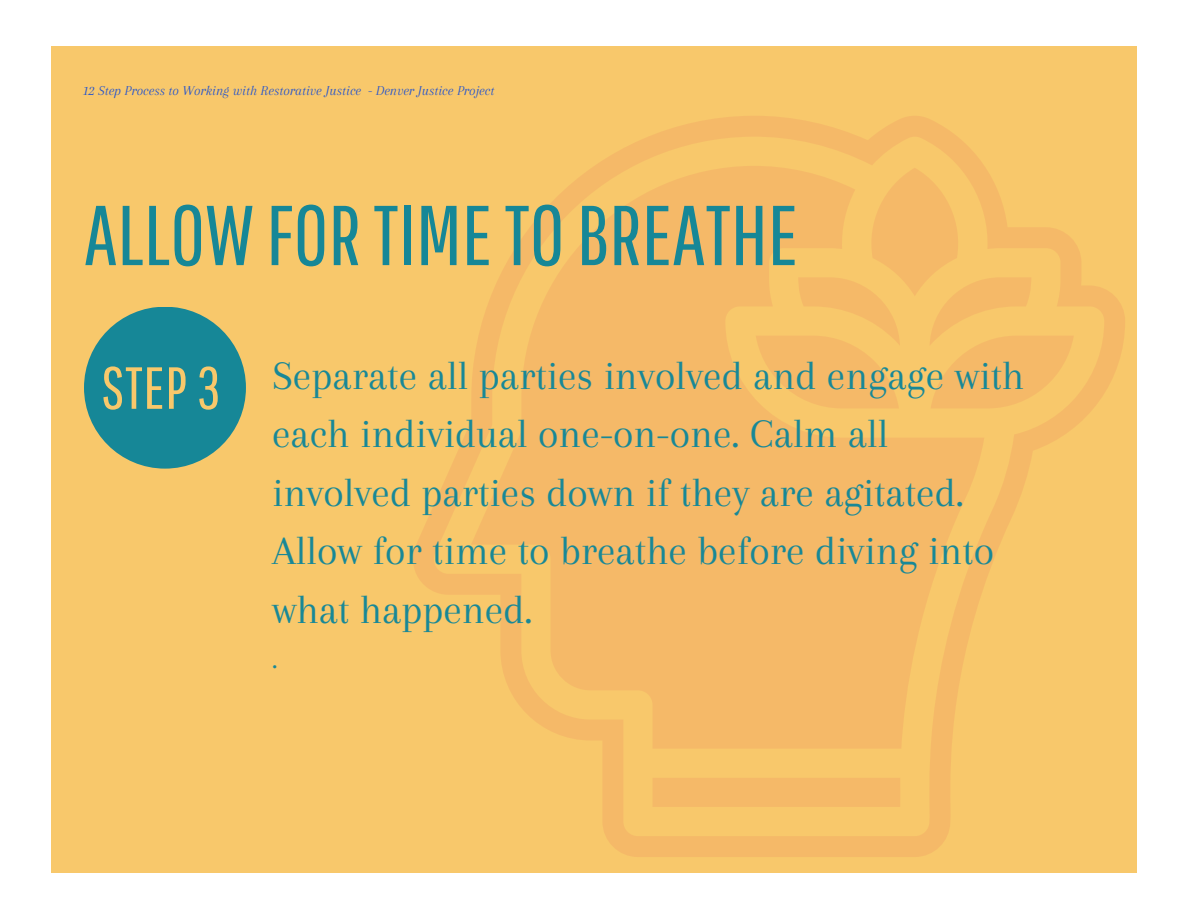
<style>
.page{position:relative;width:1188px;height:918px;background:#fff}
.page>*{position:absolute;margin:0;border:0;box-sizing:border-box;transform-origin:0 0}
.t1{font:84.6px "Pathway Gothic One";color:#168797}
.t2{font:59.4px "Pathway Gothic One";color:#f8c86b}
.t3{font:42px/58.5px "Arapey";color:#188897}
.t4{font:28.2px "Arapey";color:#188897}
.t5{font:italic 14.1px "Arapey";color:#2252cd}
</style>
<div class="page">
<div style="left:51px;top:46px;width:1086px;height:826px;background:#f8c86b"></div>
<svg style="left:413px;top:116px;width:712px;height:741px"></svg>
<svg style="left:984px;top:168px;width:90px;height:240px"></svg>
<div style="left:653px;top:778px;width:248px;height:29px;background:#f5b968"></div>
<svg style="left:471px;top:165px;width:513px;height:584px;fill:#f5b968"></svg>
<div style="left:84px;top:307px;width:162px;height:162px;background:#168797;border-radius:50%"></div>
<p class="t5" style="left:84px;top:83px;width:412px">12 Step Process to Working with Restorative Justice - Denver Justice Project</p>
<p class="t1" style="left:84px;top:184px;width:716px">ALLOWFORTIMETO BREATHE</p>
<p class="t2" style="left:101px;top:352px;width:121px">STEP 3</p>
<p class="t3" style="left:272px;top:346px;width:754px">Separate all parties involved and engage with each individual one-on-one. Calm all involved parties down if they are agitated.<br>Allow for time to breathe before diving into what happened.</p>
<p class="t4" style="left:272px;top:643px;width:7px">.</p>
</div>
